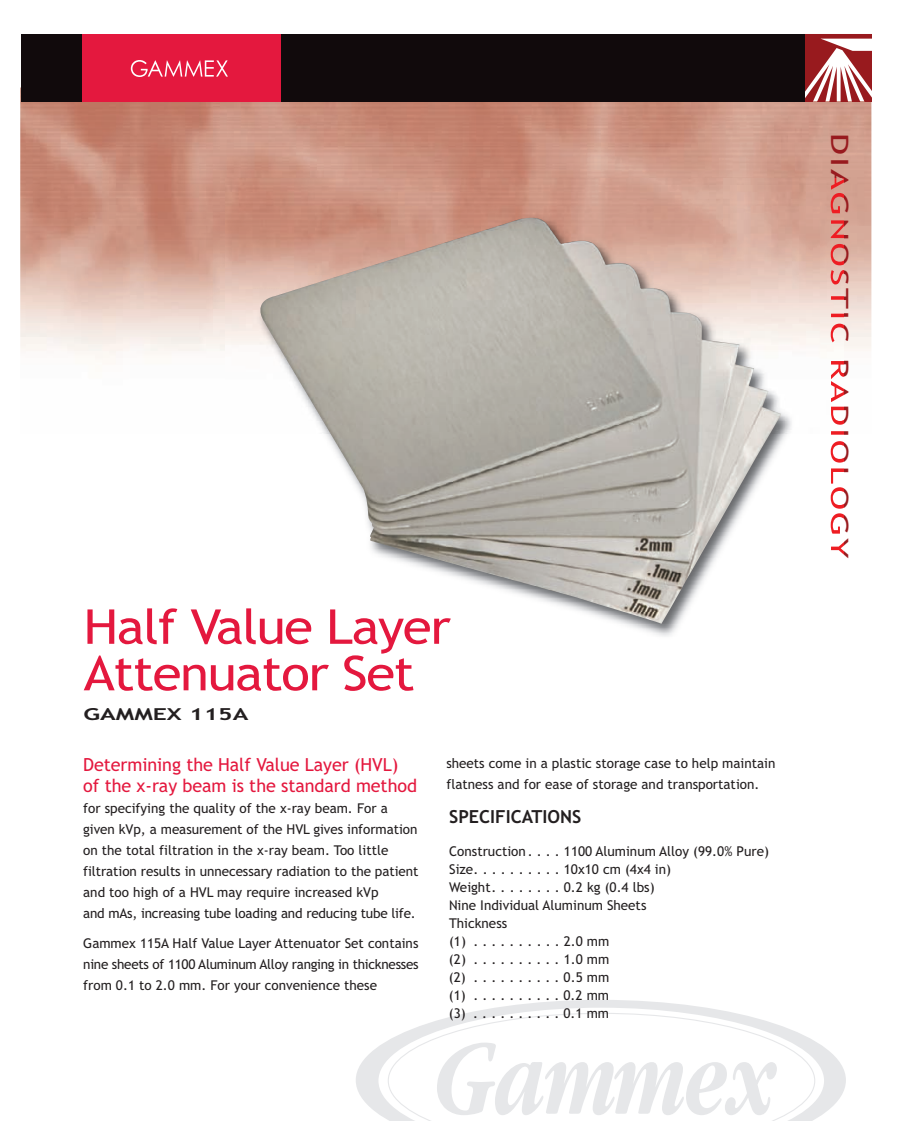
<style>
.page{position:relative;width:905px;height:1121px;background:#fff}
.page>*{position:absolute;margin:0;border:0;box-sizing:border-box;transform-origin:0 0}
.t1{font:48px/46.5px "Trebuchet MS";letter-spacing:-.025em;color:#e4183e;scale:1.1 1}
.t2{font:24px "Trebuchet MS";letter-spacing:.05em;color:#981a1e;scale:1.5 1}
.t3{font:18px/21px "Trebuchet MS";letter-spacing:-.005em;color:#e4183e}
.t4{font:700 18px "Trebuchet MS";color:#231f20}
.t5{font:700 16.5px "Trebuchet MS";color:#231f20;scale:1.5 1}
.t6{font:13.5px/18px "Trebuchet MS";color:#231f20}
</style>
<div class="page">
<img style="left:20px;top:87px;width:851px;height:346px">
<svg style="left:804px;top:34px;width:67px;height:67px"></svg>
<div style="left:21px;top:34px;width:783px;height:67px;background:#110a0c"></div>
<div style="left:83px;top:34px;width:198px;height:67px;background:#e4183e"></div>
<svg style="left:131px;top:60px;width:97px;height:17px"></svg>
<svg style="left:356px;top:1000px;width:489px;height:120px"></svg>
<svg style="left:388px;top:1012px;width:427px;height:108px"></svg>
<svg style="left:437px;top:1042px;width:339px;height:73px"></svg>
<img style="left:225px;top:179px;width:605px;height:458px">
<img style="left:830px;top:179px;width:13px;height:375px">
<img style="left:260px;top:217px;width:521px;height:407px">
<h1 class="t1" style="left:84px;top:604px;width:335px">Half Value Layer<br>Attenuator Set</h1>
<p class="t5" style="left:84px;top:705px;width:111px">GAMMEX 115A</p>
<h3 class="t3" style="left:83px;top:754px;width:335px">Determining the Half Value Layer (HVL) of the x-ray beam is the standard method</h3>
<p class="t6" style="left:83px;top:798px;width:337px;line-height:21px">for specifying the quality of the x-ray beam. For a given kVp, a measurement of the HVL gives information on the total filtration in the x-ray beam. Too little filtration results in unnecessary radiation to the patient and too high of a HVL may require increased kVp<br>and mAs, increasing tube loading and reducing tube life.</p>
<p class="t6" style="left:83px;top:933px;width:337px;line-height:21px;text-align:justify">Gammex 115A Half Value Layer Attenuator Set contains nine sheets of 1100 Aluminum Alloy ranging in thicknesses from 0.1 to 2.0 mm. For your convenience these</p>
<p class="t6" style="left:446px;top:752px;width:330px;line-height:21px">sheets come in a plastic storage case to help maintain flatness and for ease of storage and transportation.</p>
<h3 class="t4" style="left:449px;top:806px;width:134px">SPECIFICATIONS</h3>
<p class="t6" style="left:449px;top:842px;width:322px">Construction. . . . 1100 Aluminum Alloy (99.0% Pure)<br>Size. . . . . . . . . . 10x10 cm (4x4 in)<br>Weight. . . . . . . . 0.2 kg (0.4 lbs)<br>Nine Individual Aluminum Sheets<br>Thickness<br>(1) ..........2.0mm<br>(2) ..........1.0mm<br>(2) ..........0.5mm<br>(1) ..........0.2mm<br>(3) ..........0.1mm</p>
<h2 class="t2" style="left:853px;top:133px;width:285px;rotate:90deg">DIAGNOSTIC RADIOLOGY</h2>
</div>
